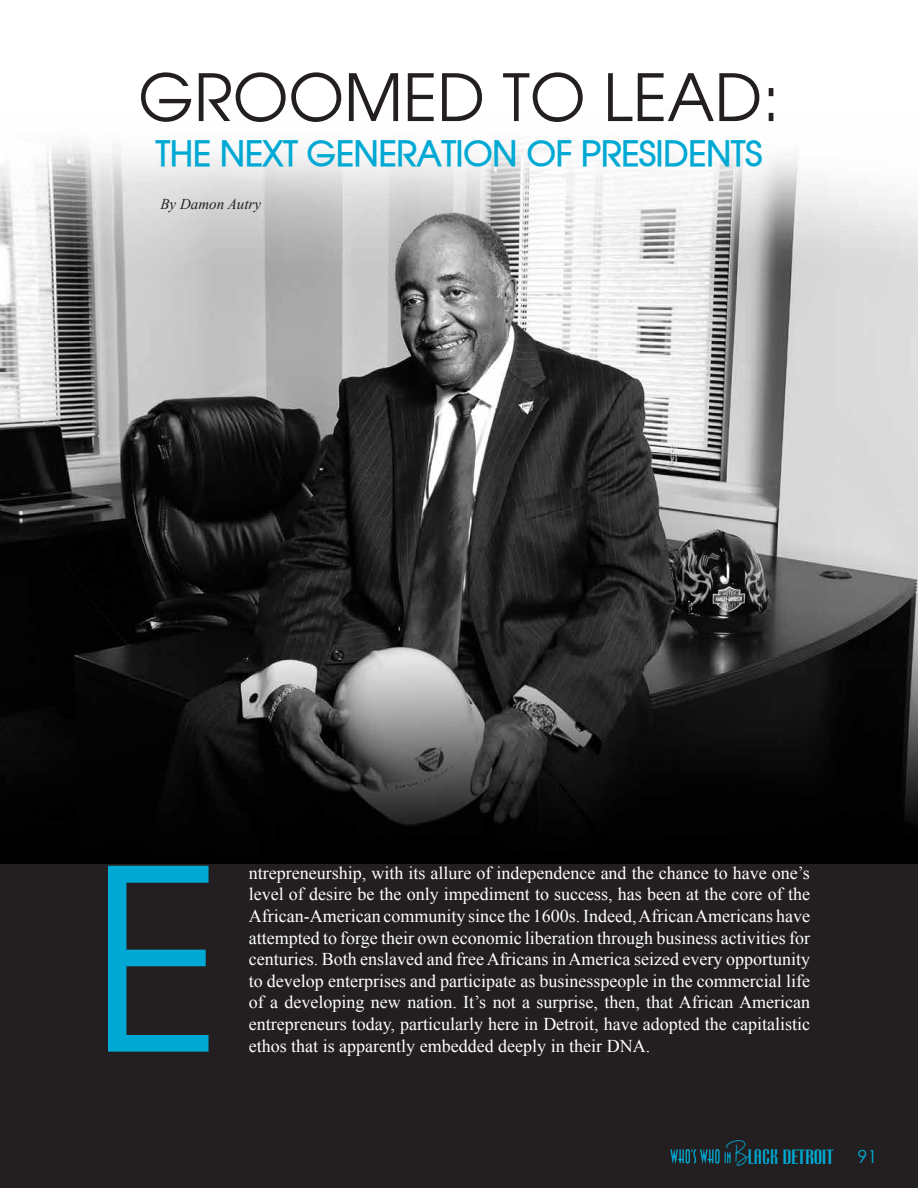
<style>
.page{position:relative;width:918px;height:1188px;background:#fff}
.page>*{position:absolute;margin:0;border:0;box-sizing:border-box;transform-origin:0 0}
.t1{font:256.35px "Atilla Normal";color:#00a9d3}
.t2{font:66px "Atilla Normal";color:#231f20}
.t3{font:700 34.5px "Atilla";color:#00a9d3}
.t4{font:21.6px "Cg Radiant Bd Ex Cd";letter-spacing:-.025em;color:#00a9d3;scale:1.18 1}
.t5{font:18px/21.6px "Times New Roman";color:#fff;text-align:justify}
.t6{font:18px "Century Gothic";color:#00a9d3}
.t7{font:italic 15px "Times New Roman";color:#231f20}
.s1{font-family:"Dartangnon ITC";font-size:23.7px}
.s2{font-size:22.2px}
</style>
<div class="page">
<div style="left:0;top:790px;width:918px;height:398px;background:#231f20"></div>
<svg style="left:670px;top:1149px;width:61px;height:15px"></svg>
<img style="left:0;top:141px;width:918px;height:722px">
<h2 class="t2" style="left:138px;top:54px;width:643px">GROOMED TO LEAD:</h2>
<h3 class="t3" style="left:156px;top:130px;width:608px">THE NEXT GENERATION OF PRESIDENTS</h3>
<p class="t7" style="left:160px;top:194px;width:102px">By Damon Autry</p>
<h1 class="t1" style="left:89px;top:791px;width:135px">E</h1>
<p class="t5" style="left:249px;top:862px;width:563px">ntrepreneurship, with its allure of independence and the chance to have one’s level of desire be the only impediment to success, has been at the core of the African-American community since the 1600s. Indeed, African Americans have attempted to forge their own economic liberation through business activities for centuries. Both enslaved and free Africans in America seized every opportunity to develop enterprises and participate as businesspeople in the commercial life of a developing new nation. It’s not a surprise, then, that African American entrepreneurs today, particularly here in Detroit, have adopted the capitalistic ethos that is apparently embedded deeply in their DNA.</p>
<p class="t4" style="left:730px;top:1145px;width:89px"><span class="s1">B</span><span class="s2">LACK</span> DETROIT</p>
<p class="t6" style="left:857px;top:1146px;width:21px">91</p>
</div>
